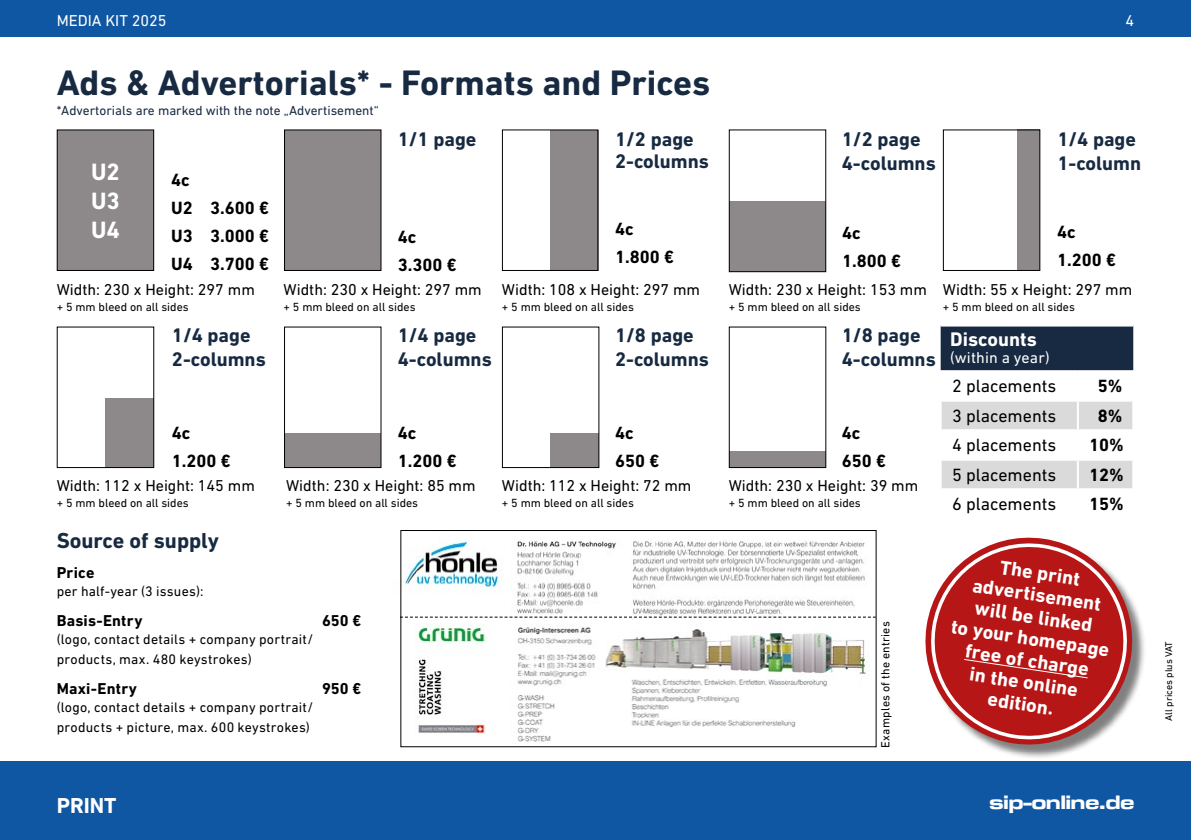
<style>
.page{position:relative;width:1191px;height:840px;background:#fff}
.page>*{position:absolute;margin:0;border:0;box-sizing:border-box;transform-origin:0 0}
.t1{font:700 36px "DIN Next LT Pro";color:#172a41}
.t2{font:700 24px/28.8px "DIN Next LT Pro";color:#fff;text-align:justify}
.t3{font:700 22px "DIN Next LT Pro";color:#172a41}
.t4{font:700 22px "DIN Next LT Pro";color:#fff}
.t5{font:700 20px/24px "DIN Next LT Pro";color:#172a41}
.t6{font:700 20px/22px "DIN Next LT Pro";color:#fff;text-align:center}
.t7{font:20px "Microgramma D Bold Exte";color:#fff}
.t8{font:700 18px/28px "DIN Next LT Pro";color:#000}
.t9{font:18px "DIN Next LT Pro";color:#000}
.t10{font:16px "DIN Next LT Pro";color:#000}
.t11{font:700 16px "DIN Next LT Pro";letter-spacing:.01em;color:#000}
.t12{font:16px "DIN Next LT Pro";color:#fff}
.t13{font:14px/20px "DIN Next LT Pro";letter-spacing:.015em;color:#000}
.t14{font:13.4px "DIN Next LT Pro";color:#172a41}
.t15{font:12px "DIN Next LT Pro";color:#000}
.t16{font:12px "DIN Next LT Pro";letter-spacing:.02em;color:#000}
.t17{font:10px "DIN Next LT Pro";color:#000}
</style>
<div class="page">
<div style="left:0;top:0;width:1191px;height:37px;background:#0f57a2"></div>
<div style="left:0;top:761px;width:1191px;height:78px;background:#0f57a2"></div>
<div style="left:57px;top:130px;width:97px;height:140px;background:#8d888a"></div>
<div style="left:57px;top:129px;width:97px;height:142px;border:1px solid #000"></div>
<div style="left:284px;top:130px;width:97px;height:140px;background:#8d888a"></div>
<div style="left:284px;top:129px;width:97px;height:142px;border:1px solid #000"></div>
<div style="left:551px;top:433px;width:48px;height:34px;background:#8d888a"></div>
<div style="left:502px;top:326px;width:97px;height:142px;border:1px solid #000"></div>
<div style="left:106px;top:398px;width:48px;height:69px;background:#8d888a"></div>
<div style="left:57px;top:326px;width:97px;height:142px;border:1px solid #000"></div>
<div style="left:1017px;top:130px;width:22px;height:140px;background:#8d888a"></div>
<div style="left:943px;top:129px;width:97px;height:142px;border:1px solid #000"></div>
<div style="left:550px;top:130px;width:48px;height:140px;background:#8d888a"></div>
<div style="left:502px;top:129px;width:96px;height:142px;border:1px solid #000"></div>
<div style="left:284px;top:433px;width:97px;height:34px;background:#8d888a"></div>
<div style="left:284px;top:326px;width:97px;height:142px;border:1px solid #000"></div>
<div style="left:729px;top:450px;width:97px;height:17px;background:#8d888a"></div>
<div style="left:729px;top:326px;width:97px;height:142px;border:1px solid #000"></div>
<div style="left:729px;top:201px;width:96px;height:71px;background:#8d888a"></div>
<div style="left:729px;top:129px;width:97px;height:143px;border:1px solid #000"></div>
<div style="left:940px;top:326px;width:193px;height:44px;background:#172a41"></div>
<svg style="left:941px;top:401px;width:191px;height:87px"></svg>
<hr style="left:1076px;top:401px;width:2px;height:28px;background:#fff">
<hr style="left:939px;top:429px;width:138px;height:2px;background:#fff">
<hr style="left:1077px;top:429px;width:57px;height:2px;background:#fff">
<hr style="left:1076px;top:431px;width:2px;height:27px;background:#fff">
<hr style="left:939px;top:458px;width:138px;height:2px;background:#fff">
<hr style="left:1077px;top:458px;width:57px;height:2px;background:#fff">
<hr style="left:1076px;top:460px;width:2px;height:28px;background:#fff">
<img style="left:414px;top:623px;width:453px;height:119px">
<img style="left:402px;top:539px;width:464px;height:79px">
<svg style="left:402px;top:616px;width:472px;height:1px"></svg>
<div style="left:400px;top:529px;width:476px;height:217px;border:1px solid #000"></div>
<div style="left:927px;top:539px;width:219px;height:219px;background:#000;opacity:.5"></div>
<svg style="left:927px;top:539px;width:212px;height:212px"></svg>
<svg style="left:925px;top:537px;width:211px;height:207px"></svg>
<svg style="left:963px;top:658px;width:125px;height:20px;background:#b92120"></svg>
<p class="t12" style="left:57px;top:12px;width:111px">MEDIA KIT 2025</p>
<p class="t12" style="left:1125px;top:12px;width:10px">4</p>
<h1 class="t1" style="left:57px;top:62px;width:655px">Ads &amp; Advertorials* - Formats and Prices</h1>
<p class="t14" style="left:57px;top:103px;width:324px">*Advertorials are marked with the note „Advertisement“</p>
<h2 class="t2" style="left:91px;top:158px;width:30px">U2<br>U3<br>U4</h2>
<p class="t8" style="left:171px;top:165px;width:99px">4c<br>U2 3.600 €<br>U3 3.000 €<br>U4 3.700 €</p>
<p class="t10" style="left:57px;top:280px;width:200px">Width: 230 x Height: 297 mm</p>
<p class="t15" style="left:57px;top:299px;width:133px">+ 5 mm bleed on all sides</p>
<p class="t5" style="left:398px;top:126px;width:80px">1/1 page</p>
<p class="t8" style="left:398px;top:223px;width:60px">4c<br>3.300 €</p>
<p class="t10" style="left:283px;top:280px;width:200px">Width: 230 x Height: 297 mm</p>
<p class="t15" style="left:283px;top:299px;width:133px">+ 5 mm bleed on all sides</p>
<p class="t5" style="left:615px;top:127px;width:95px;line-height:22px">1/2 page<br>2-columns</p>
<p class="t5" style="left:842px;top:126px;width:95px">1/2 page<br>4-columns</p>
<p class="t5" style="left:1057px;top:126px;width:85px">1/4 page<br>1-column</p>
<p class="t8" style="left:615px;top:214px;width:60px">4c<br>1.800 €</p>
<p class="t10" style="left:502px;top:280px;width:200px">Width: 108 x Height: 297 mm</p>
<p class="t15" style="left:502px;top:299px;width:133px">+ 5 mm bleed on all sides</p>
<p class="t8" style="left:842px;top:219px;width:60px">4c<br>1.800 €</p>
<p class="t10" style="left:729px;top:280px;width:200px">Width: 230 x Height: 153 mm</p>
<p class="t15" style="left:729px;top:299px;width:133px">+ 5 mm bleed on all sides</p>
<p class="t8" style="left:1057px;top:218px;width:60px">4c<br>1.200 €</p>
<p class="t10" style="left:943px;top:280px;width:191px">Width: 55 x Height: 297 mm</p>
<p class="t15" style="left:943px;top:299px;width:133px">+ 5 mm bleed on all sides</p>
<p class="t5" style="left:172px;top:322px;width:95px">1/4 page<br>2-columns</p>
<p class="t5" style="left:398px;top:322px;width:95px">1/4 page<br>4-columns</p>
<p class="t5" style="left:615px;top:322px;width:95px">1/8 page<br>2-columns</p>
<p class="t5" style="left:842px;top:322px;width:95px">1/8 page<br>4-columns</p>
<p class="t6" style="left:950px;top:328px;width:88px">Discounts</p>
<p class="t12" style="left:950px;top:348px;width:101px">(within a year)</p>
<p class="t8" style="left:172px;top:418px;width:60px">4c<br>1.200 €</p>
<p class="t10" style="left:57px;top:476px;width:200px">Width: 112 x Height: 145 mm</p>
<p class="t15" style="left:57px;top:496px;width:133px">+ 5 mm bleed on all sides</p>
<p class="t8" style="left:398px;top:418px;width:60px">4c<br>1.200 €</p>
<p class="t10" style="left:286px;top:476px;width:191px">Width: 230 x Height: 85 mm</p>
<p class="t15" style="left:286px;top:496px;width:133px">+ 5 mm bleed on all sides</p>
<p class="t8" style="left:615px;top:418px;width:46px">4c<br>650 €</p>
<p class="t10" style="left:502px;top:476px;width:191px">Width: 112 x Height: 72 mm</p>
<p class="t15" style="left:502px;top:496px;width:133px">+ 5 mm bleed on all sides</p>
<p class="t8" style="left:842px;top:418px;width:46px">4c<br>650 €</p>
<p class="t10" style="left:729px;top:476px;width:191px">Width: 230 x Height: 39 mm</p>
<p class="t15" style="left:729px;top:496px;width:133px">+ 5 mm bleed on all sides</p>
<p class="t9" style="left:952px;top:375px;width:106px">2 placements</p>
<p class="t8" style="left:1097px;top:371px;width:26px">5%</p>
<p class="t9" style="left:952px;top:405px;width:106px">3 placements</p>
<p class="t8" style="left:1097px;top:401px;width:26px">8%</p>
<p class="t9" style="left:952px;top:434px;width:106px">4 placements</p>
<p class="t8" style="left:1089px;top:430px;width:36px">10%</p>
<p class="t9" style="left:952px;top:464px;width:106px">5 placements</p>
<p class="t8" style="left:1089px;top:460px;width:36px">12%</p>
<p class="t9" style="left:952px;top:493px;width:106px">6 placements</p>
<p class="t8" style="left:1089px;top:489px;width:36px">15%</p>
<h3 class="t3" style="left:57px;top:527px;width:164px">Source of supply</h3>
<p class="t11" style="left:57px;top:562px;width:39px">Price</p>
<p class="t13" style="left:57px;top:580px;width:148px">per half-year (3 issues):</p>
<p class="t11" style="left:57px;top:610px;width:87px">Basis-Entry</p>
<p class="t11" style="left:322px;top:610px;width:41px">650 €</p>
<p class="t13" style="left:57px;top:628px;width:258px">(logo, contact details + company portrait/ products, max. 480 keystrokes)</p>
<p class="t11" style="left:57px;top:678px;width:82px">Maxi-Entry</p>
<p class="t11" style="left:322px;top:678px;width:41px">950 €</p>
<p class="t13" style="left:57px;top:696px;width:258px">(logo, contact details + company portrait/ products + picture, max. 600 keystrokes)</p>
<p class="t16" style="left:878px;top:747px;width:128px;rotate:-90deg">Examples of the entries</p>
<p class="t6" style="left:962px;top:550px;width:161px;rotate:8deg">The print advertisement will be linked<br>to your homepage free of charge<br>in the online edition.</p>
<p class="t17" style="left:1162px;top:720px;width:81px;rotate:-90deg">All prices plus VAT</p>
<h3 class="t4" style="left:57px;top:792px;width:61px">PRINT</h3>
<p class="t7" style="left:989px;top:787px;width:146px">sip-online.de</p>
</div>
